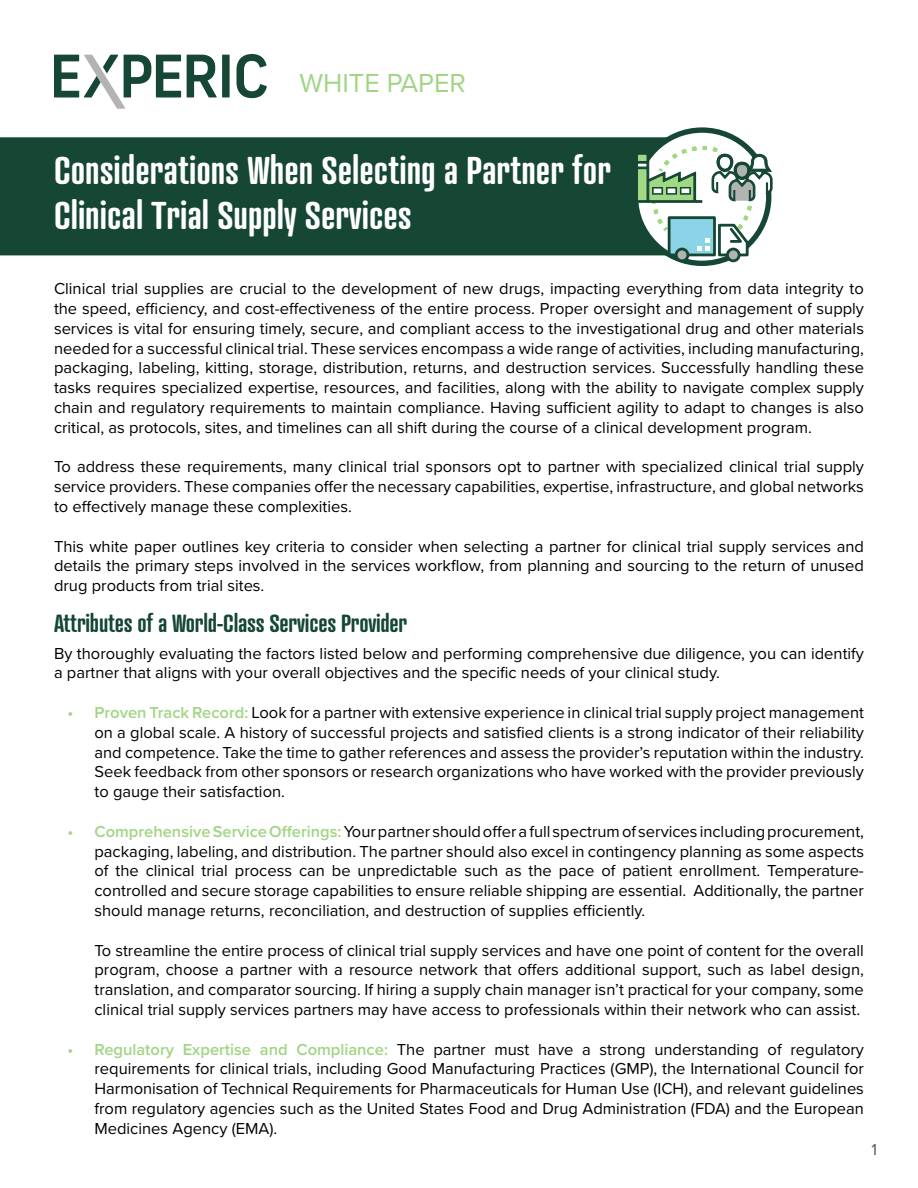
<style>
.page{position:relative;width:918px;height:1188px;background:#fff}
.page>*{position:absolute;margin:0;border:0;box-sizing:border-box;transform-origin:0 0}
.t1{font:600 37.5px/45px "Atrament";color:#fff}
.t2{font:27px "Proxima Nova";color:#a1d584}
.t3{font:600 24px "Atrament";letter-spacing:-.01em;color:#154734}
.t4{font:16.5px/19.8px "Proxima Nova";color:#000;text-align:justify}
.t5{font:16.5px "Proxima Nova";color:#545a60}
.s1{font-weight:600;color:#a1d584}
</style>
<div class="page">
<svg style="left:187px;top:55px;width:30px;height:42px"></svg>
<div style="left:222px;top:55px;width:8px;height:42px;background:#164734"></div>
<svg style="left:236px;top:54px;width:31px;height:44px"></svg>
<svg style="left:54px;top:55px;width:127px;height:54px"></svg>
<div style="left:0;top:137px;width:672px;height:118px;background:#154734"></div>
<svg style="left:636px;top:130px;width:133px;height:133px"></svg>
<div style="left:633px;top:127px;width:138px;height:139px;border:5px solid #154734;border-radius:50%"></div>
<div style="left:726px;top:248px;width:15px;height:14px;border:3px solid #154734;border-radius:50%"></div>
<div style="left:675px;top:248px;width:14px;height:14px;border:3px solid #154734;border-radius:50%"></div>
<svg style="left:633px;top:147px;width:139px;height:111px"></svg>
<h2 class="t2" style="left:299px;top:63px;width:168px">WHITE PAPER</h2>
<h1 class="t1" style="left:54px;top:148px;width:559px">Considerations When Selecting a Partner for<br>Clinical Trial Supply Services</h1>
<p class="t4" style="left:54px;top:278px;width:812px">Clinical trial supplies are crucial to the development of new drugs, impacting everything from data integrity to the speed, efficiency, and cost-effectiveness of the entire process. Proper oversight and management of supply services is vital for ensuring timely, secure, and compliant access to the investigational drug and other materials needed for a successful clinical trial. These services encompass a wide range of activities, including manufacturing, packaging, labeling, kitting, storage, distribution, returns, and destruction services. Successfully handling these tasks requires specialized expertise, resources, and facilities, along with the ability to navigate complex supply chain and regulatory requirements to maintain compliance. Having sufficient agility to adapt to changes is also critical, as protocols, sites, and timelines can all shift during the course of a clinical development program.</p>
<p class="t4" style="left:54px;top:456px;width:812px">To address these requirements, many clinical trial sponsors opt to partner with specialized clinical trial supply service providers. These companies offer the necessary capabilities, expertise, infrastructure, and global networks to effectively manage these complexities.</p>
<p class="t4" style="left:54px;top:535px;width:812px">This white paper outlines key criteria to consider when selecting a partner for clinical trial supply services and details the primary steps involved in the services workflow, from planning and sourcing to the return of unused drug products from trial sites.</p>
<h3 class="t3" style="left:54px;top:608px;width:355px">Attributes of a World-Class Services Provider</h3>
<p class="t4" style="left:54px;top:642px;width:812px">By thoroughly evaluating the factors listed below and performing comprehensive due diligence, you can identify a partner that aligns with your overall objectives and the specific needs of your clinical study.</p>
<p class="t4" style="left:94px;top:702px;width:771px;text-indent:-27px"><span class="s1">• Proven Track Record:</span> Look for a partner with extensive experience in clinical trial supply project management on a global scale. A history of successful projects and satisfied clients is a strong indicator of their reliability and competence. Take the time to gather references and assess the provider’s reputation within the industry.<br>Seek feedback from other sponsors or research organizations who have worked with the provider previously to gauge their satisfaction.</p>
<p class="t4" style="left:94px;top:821px;width:771px;text-indent:-27px"><span class="s1">• Comprehensive Service Offerings:</span> Your partner should offer a full spectrum of services including procurement, packaging, labeling, and distribution. The partner should also excel in contingency planning as some aspects of the clinical trial process can be unpredictable such as the pace of patient enrollment. Temperature&shy;controlled and secure storage capabilities to ensure reliable shipping are essential. Additionally, the partner should manage returns, reconciliation, and destruction of supplies efficiently.</p>
<p class="t4" style="left:94px;top:939px;width:771px">To streamline the entire process of clinical trial supply services and have one point of content for the overall program, choose a partner with a resource network that offers additional support, such as label design, translation, and comparator sourcing. If hiring a supply chain manager isn’t practical for your company, some clinical trial supply services partners may have access to professionals within their network who can assist.</p>
<p class="t4" style="left:94px;top:1038px;width:771px;text-indent:-27px"><span class="s1">• Regulatory Expertise and Compliance:</span> The partner must have a strong understanding of regulatory requirements for clinical trials, including Good Manufacturing Practices (GMP), the International Council for Harmonisation of Technical Requirements for Pharmaceuticals for Human Use (ICH), and relevant guidelines from regulatory agencies such as the United States Food and Drug Administration (FDA) and the European Medicines Agency (EMA).</p>
<p class="t5" style="left:872px;top:1137px;width:7px">1</p>
</div>
